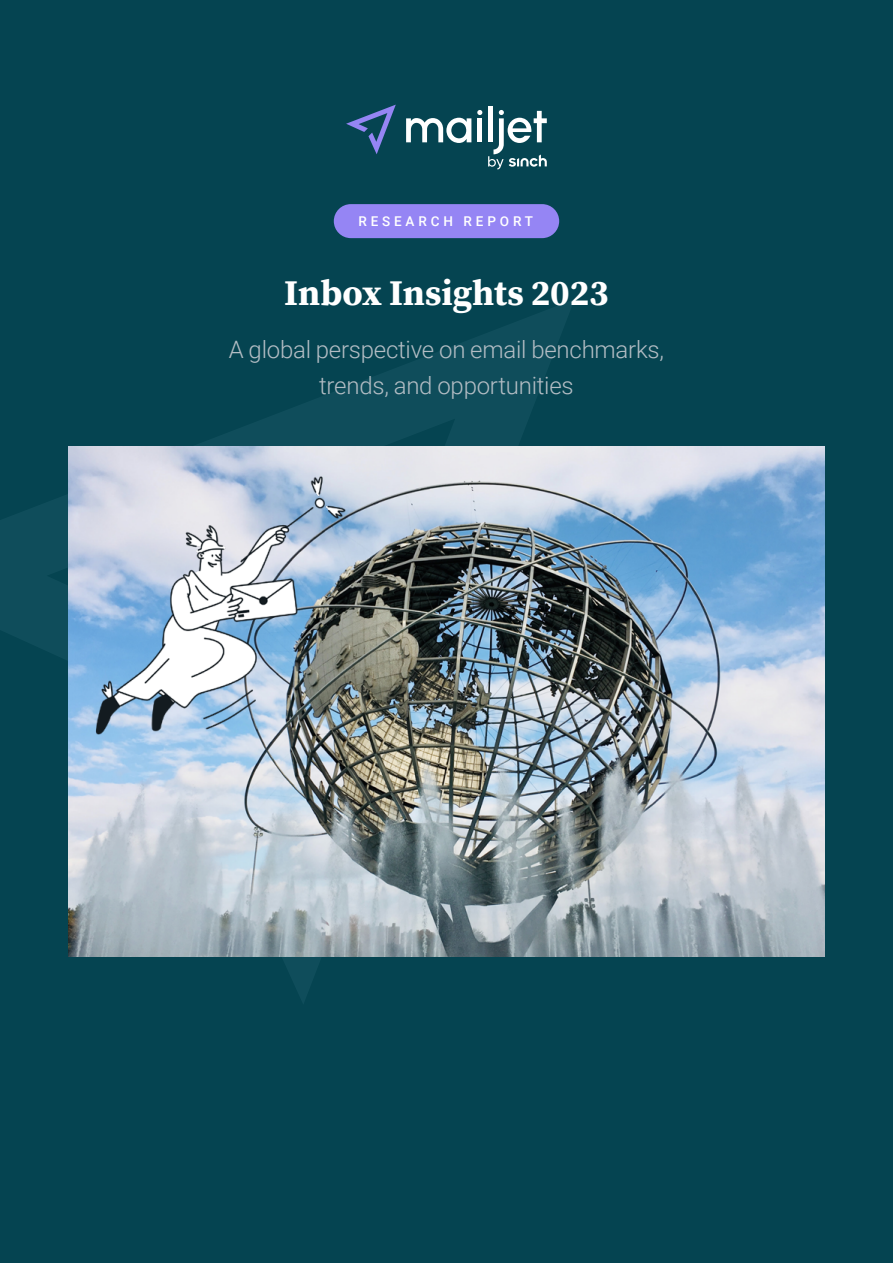
<style>
.page{position:relative;width:893px;height:1263px;background:#054451}
.page>*{position:absolute;margin:0;border:0;box-sizing:border-box;transform-origin:0 0}
.t1{font:700 36px "Source Serif Pro";color:#fff}
.t2{font:300 24px/36px "Roboto";letter-spacing:-.01em;color:#b3bdc4;text-align:center}
.t3{font:500 13.5px "Roboto";letter-spacing:.285em;color:#fff}
</style>
<div class="page">
<div style="left:334px;top:204px;width:225px;height:34px;background:#9585f4;border-radius:17px"></div>
<img style="left:68px;top:446px;width:757px;height:511px">
<svg style="left:406px;top:118px;width:65px;height:25px"></svg>
<div style="left:477px;top:118px;width:5px;height:24px;background:#fff"></div>
<div style="left:488px;top:106px;width:5px;height:36px;background:#fff"></div>
<svg style="left:477px;top:110px;width:5px;height:5px"></svg>
<svg style="left:346px;top:105px;width:50px;height:49px"></svg>
<svg style="left:488px;top:110px;width:59px;height:59px"></svg>
<img style="left:68px;top:446px;width:297px;height:304px">
<p class="t3" style="left:358px;top:212px;width:176px">RESEARCH REPORT</p>
<h1 class="t1" style="left:284px;top:268px;width:326px">Inbox Insights 2023</h1>
<p class="t2" style="left:229px;top:331px;width:437px">A global perspective on email benchmarks, trends, and opportunities</p>
</div>
